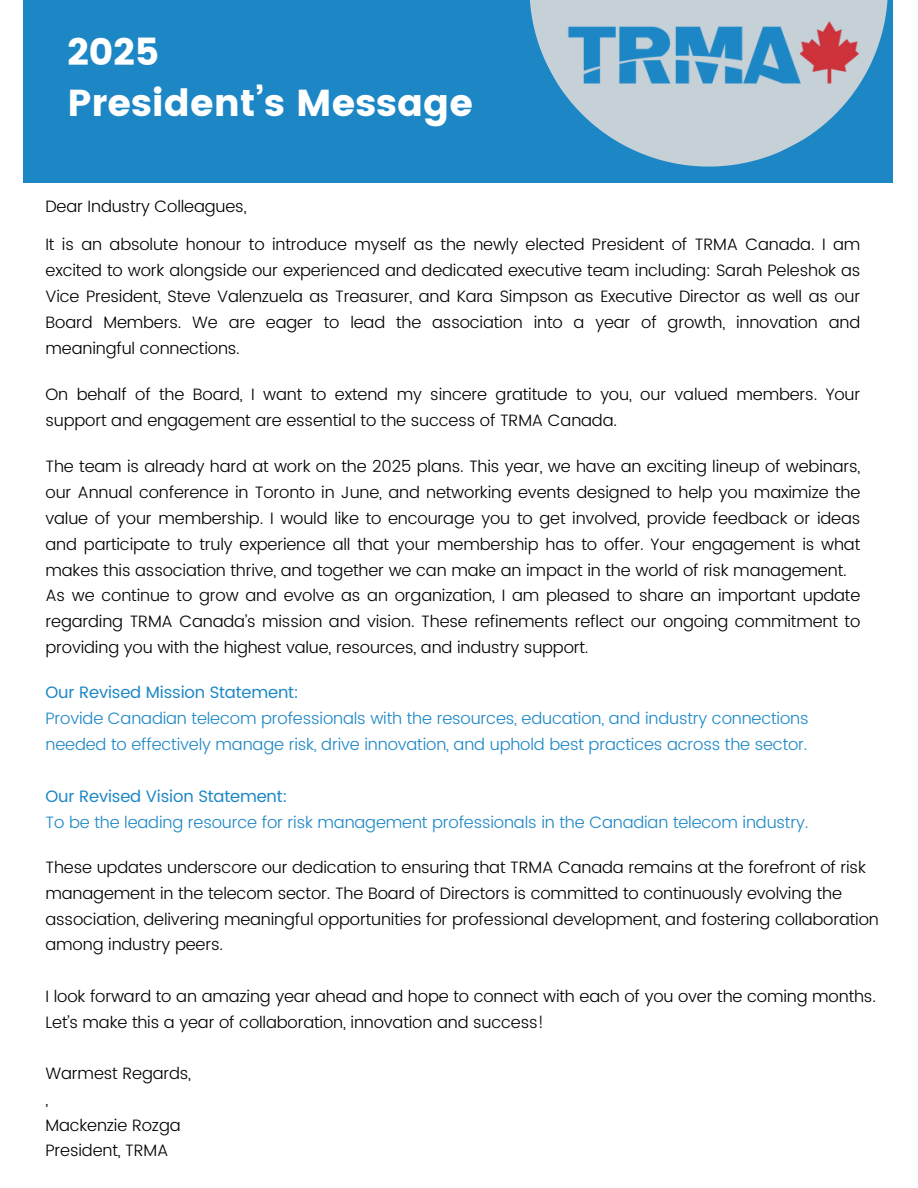
<style>
.page{position:relative;width:918px;height:1188px;background:#fff}
.page>*{position:absolute;margin:0;border:0;box-sizing:border-box;transform-origin:0 0}
.t1{font:37.5px/51.8px "Poppins";color:#fff}
.t2{font:300 16.5px/25.8px "Poppins";letter-spacing:-.01em;color:#000;text-align:justify}
.t3{font:300 16.5px/25.8px "Poppins";letter-spacing:-.01em;color:#1d87c6}
.t4{font:16.5px "Poppins";letter-spacing:-.01em;color:#1d87c6}
</style>
<div class="page">
<div style="left:24px;top:0;width:869px;height:183px;background:#1d87c6"></div>
<svg style="left:529px;top:0;width:359px;height:167px;fill:#c5d0d7"></svg>
<img style="left:557px;top:15px;width:313px;height:77px">
<p class="t1" style="left:68px;top:26px;width:407px">2025<br>President’s Message</p>
<p class="t2" style="left:46px;top:193px;width:202px">Dear Industry Colleagues,</p>
<p class="t2" style="left:46px;top:232px;width:816px">It is an absolute honour to introduce myself as the newly elected President of TRMA Canada. I am excited to work alongside our experienced and dedicated executive team including: Sarah Peleshok as Vice President, Steve Valenzuela as Treasurer, and Kara Simpson as Executive Director as well as our Board Members. We are eager to lead the association into a year of growth, innovation and meaningful connections.</p>
<p class="t2" style="left:46px;top:381px;width:816px">On behalf of the Board, I want to extend my sincere gratitude to you, our valued members. Your support and engagement are essential to the success of TRMA Canada.</p>
<p class="t2" style="left:46px;top:453px;width:816px">The team is already hard at work on the 2025 plans. This year, we have an exciting lineup of webinars, our Annual conference in Toronto in June, and networking events designed to help you maximize the value of your membership. I would like to encourage you to get involved, provide feedback or ideas and participate to truly experience all that your membership has to offer. Your engagement is what makes this association thrive, and together we can make an impact in the world of risk management.</p>
<p class="t2" style="left:46px;top:583px;width:816px">As we continue to grow and evolve as an organization, I am pleased to share an important update regarding TRMA Canada’s mission and vision. These refinements reflect our ongoing commitment to providing you with the highest value, resources, and industry support.</p>
<p class="t4" style="left:46px;top:683px;width:255px">Our Revised Mission Statement:</p>
<p class="t3" style="left:46px;top:706px;width:765px">Provide Canadian telecom professionals with the resources, education, and industry connections needed to effectively manage risk, drive innovation, and uphold best practices across the sector.</p>
<p class="t4" style="left:46px;top:786px;width:243px">Our Revised Vision Statement:</p>
<p class="t3" style="left:46px;top:809px;width:764px">To be the leading resource for risk management professionals in the Canadian telecom industry.</p>
<p class="t2" style="left:46px;top:854px;width:835px;text-align:left">These updates underscore our dedication to ensuring that TRMA Canada remains at the forefront of risk management in the telecom sector. The Board of Directors is committed to continuously evolving the association, delivering meaningful opportunities for professional development, and fostering collaboration among industry peers.</p>
<p class="t2" style="left:46px;top:984px;width:832px">I look forward to an amazing year ahead and hope to connect with each of you over the coming months.<br>Let’s make this a year of collaboration, innovation and success!</p>
<h1 class="t2" style="left:46px;top:1060px;width:147px">Warmest Regards,</h1>
<p class="t2" style="left:46px;top:1086px;width:4px">,</p>
<p class="t2" style="left:46px;top:1112px;width:137px">Mackenzie Rozga</p>
<p class="t2" style="left:46px;top:1138px;width:124px">President, TRMA</p>
</div>
